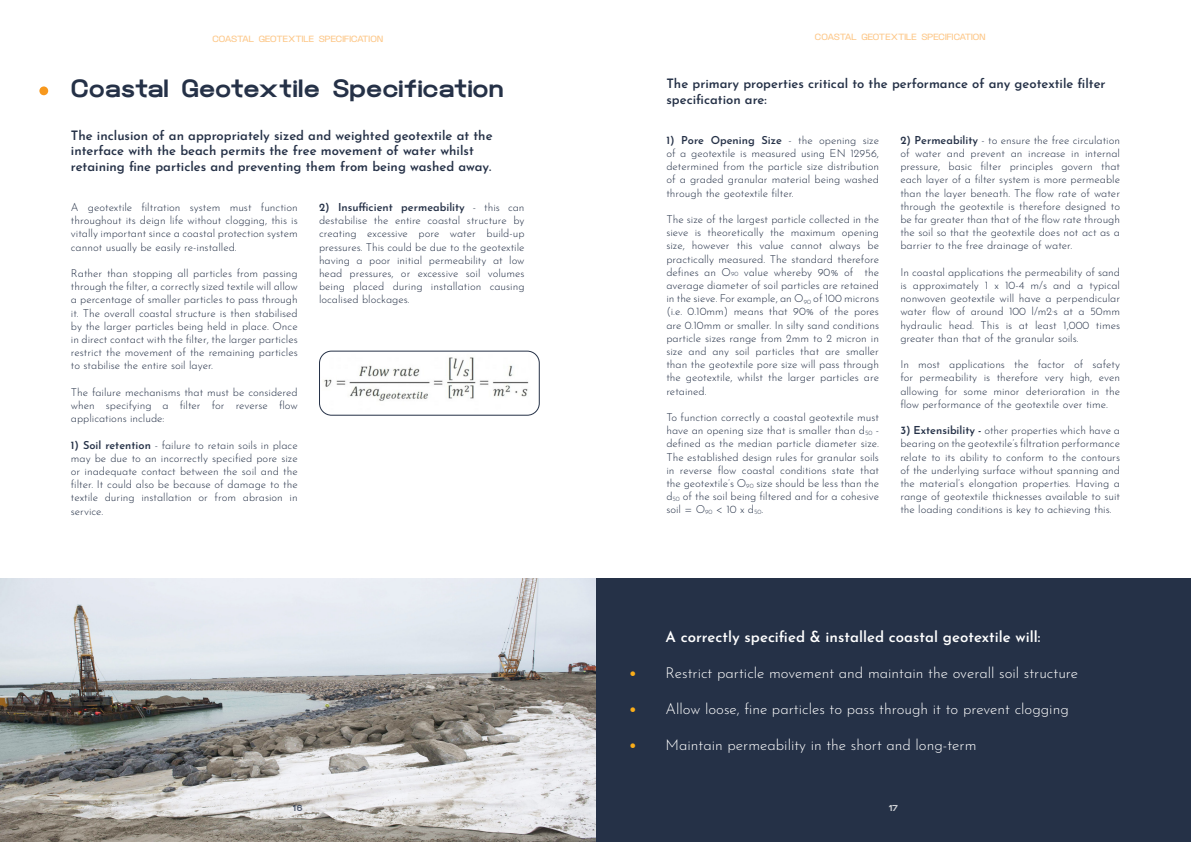
<style>
.page{position:relative;width:1191px;height:842px;background:#fff}
.page>*{position:absolute;margin:0;border:0;box-sizing:border-box;transform-origin:0 0}
.Titel{font:800 25px "Clover Grotesk";color:#253147}
.t1{font:300 15px "Josefin Sans";color:#fff}
.Vette_tekst{font:600 15px "Josefin Sans";color:#fff}
.Inleiding{font:600 13px/15.6px "Josefin Sans";color:#253147}
.Broodtekst{font:300 11px/13.2px "Josefin Sans";color:#253147;text-align:justify}
.t2{font:500 9px "Clover Grotesk";color:#fdc88a}
.t3{font:800 9px "Clover Grotesk";color:#253147}
.t4{font:800 9px "Clover Grotesk";color:#fff}
.s1{font-weight:600}
.s2{font-size:6.4px}
.s3{font-weight:700;font-size:14px;color:#faad19}
</style>
<div class="page">
<div style="left:595px;top:578px;width:596px;height:264px;background:#253147"></div>
<img style="left:0;top:578px;width:595px;height:264px">
<div style="left:39px;top:86px;width:9px;height:9px;background:#f7981d;border-radius:50%"></div>
<img style="left:319px;top:351px;width:219px;height:63px">
<div style="left:319px;top:351px;width:221px;height:65px;border:1px solid #253147;border-radius:12px"></div>
<p class="t2" style="left:212px;top:34px;width:172px">COASTAL GEOTEXTILE SPECIFICATION</p>
<p class="Titel" style="left:71px;top:74px;width:434px">Coastal Geotextile Specification</p>
<p class="Inleiding" style="left:71px;top:126px;width:423px">The inclusion of an appropriately sized and weighted geotextile at the interface with the beach permits the free movement of water whilst retaining fine particles and preventing them from being washed away.</p>
<p class="Broodtekst" style="left:319px;top:199px;width:207px"><span class="s1">2) Insufficient permeability</span> - this can destabilise the entire coastal structure by creating excessive pore water build-up pressures. This could be due to the geotextile having a poor initial permeability at low head pressures, or excessive soil volumes being placed during installation causing localised blockages.</p>
<p class="Broodtekst" style="left:71px;top:199px;width:228px">A geotextile filtration system must function throughout its deign life without clogging, this is vitally important since a coastal protection system cannot usually be easily re-installed.</p>
<p class="Broodtekst" style="left:71px;top:265px;width:228px">Rather than stopping all particles from passing through the filter, a correctly sized textile will allow a percentage of smaller particles to pass through it. The overall coastal structure is then stabilised by the larger particles being held in place. Once in direct contact with the filter, the larger particles restrict the movement of the remaining particles to stabilise the entire soil layer.</p>
<p class="Broodtekst" style="left:71px;top:384px;width:228px">The failure mechanisms that must be considered when specifying a filter for reverse flow applications include:</p>
<p class="Broodtekst" style="left:71px;top:437px;width:228px"><span class="s1">1) Soil retention</span> - failure to retain soils in place may be due to an incorrectly specified pore size or inadequate contact between the soil and the filter. It could also be because of damage to the textile during installation or from abrasion in service.</p>
<p class="t2" style="left:815px;top:32px;width:172px">COASTAL GEOTEXTILE SPECIFICATION</p>
<p class="Inleiding" style="left:666px;top:74px;width:441px">The primary properties critical to the performance of any geotextile filter specification are:</p>
<p class="Broodtekst" style="left:666px;top:132px;width:214px"><span class="s1">1) Pore Opening Size</span> - the opening size of a geotextile is measured using EN 12956, determined from the particle size distribution of a graded granular material being washed through the geotextile filter.</p>
<p class="Broodtekst" style="left:666px;top:211px;width:214px">The size of the largest particle collected in the sieve is theoretically the maximum opening size, however this value cannot always be practically measured. The standard therefore defines an O<span class="s2">90</span> value whereby 90% of the average diameter of soil particles are retained in the sieve. For example, an O<sub>90</sub> of 100 microns (i.e. 0.10mm) means that 90% of the pores are 0.10mm or smaller. In silty sand conditions particle sizes range from 2mm to 2 micron in size and any soil particles that are smaller than the geotextile pore size will pass through the geotextile, whilst the larger particles are retained.</p>
<p class="Broodtekst" style="left:666px;top:409px;width:214px">To function correctly a coastal geotextile must have an opening size that is smaller than d<span class="s2">50</span> - defined as the median particle diameter size.<br>The established design rules for granular soils in reverse flow coastal conditions state that the geotextile’s O<span class="s2">90</span> size should be less than the d<span class="s2">50</span> of the soil being filtered and for a cohesive soil = O<span class="s2">90</span> &lt; 10 x d<span class="s2">50</span>.</p>
<p class="Broodtekst" style="left:900px;top:132px;width:221px"><span class="s1">2) Permeability</span> - to ensure the free circulation of water and prevent an increase in internal pressure, basic filter principles govern that each layer of a filter system is more permeable than the layer beneath. The flow rate of water through the geotextile is therefore designed to be far greater than that of the flow rate through the soil so that the geotextile does not act as a barrier to the free drainage of water.</p>
<p class="Broodtekst" style="left:900px;top:264px;width:221px">In coastal applications the permeability of sand is approximately 1 x 10-4 m/s and a typical nonwoven geotextile will have a perpendicular water flow of around 100 l/m2·s at a 50mm hydraulic head. This is at least 1,000 times greater than that of the granular soils.</p>
<p class="Broodtekst" style="left:900px;top:357px;width:221px">In most applications the factor of safety for permeability is therefore very high, even allowing for some minor deterioration in the flow performance of the geotextile over time.</p>
<p class="Broodtekst" style="left:900px;top:423px;width:221px"><span class="s1">3) Extensibility -</span> other properties which have a bearing on the geotextile’s filtration performance relate to its ability to conform to the contours of the underlying surface without spanning and the material’s elongation properties. Having a range of geotextile thicknesses available to suit the loading conditions is key to achieving this.</p>
<p class="Vette_tekst" style="left:665px;top:623px;width:376px">A correctly specified &amp; installed coastal geotextile will:</p>
<p class="t1" style="left:629px;top:661px;width:450px"><span class="s3">•</span> Restrict particle movement and maintain the overall soil structure</p>
<p class="t1" style="left:629px;top:697px;width:441px"><span class="s3">•</span> Allow loose, fine particles to pass through it to prevent clogging</p>
<p class="t1" style="left:629px;top:733px;width:348px"><span class="s3">•</span> Maintain permeability in the short and long-term</p>
<p class="t3" style="left:293px;top:803px;width:11px">16</p>
<p class="t4" style="left:888px;top:803px;width:11px">17</p>
</div>
